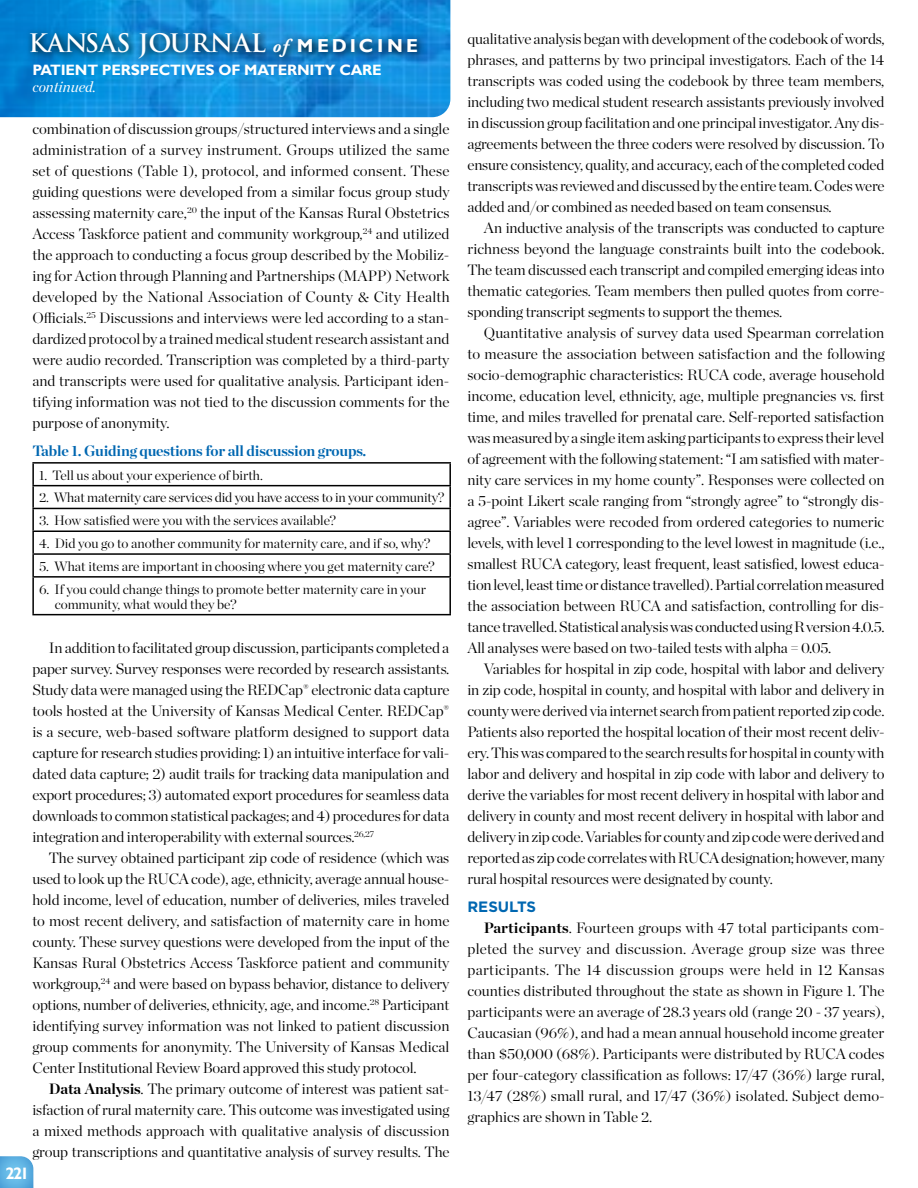
<style>
.page{position:relative;width:918px;height:1188px;background:#fff}
.page>*{position:absolute;margin:0;border:0;box-sizing:border-box;transform-origin:0 0}
.t1{font:700 24.9px "Trajan Pro";color:#fff}
.t2{font:700 16.5px "Gill Sans";color:#fff}
.t3{font:300 15px/21px "Chronicle Display";letter-spacing:-.01em;color:#000;text-align:justify}
.t4{font:700 15px "Chronicle Display";letter-spacing:-.01em;color:#0067b1}
.t5{font:700 15px "Gill Sans";letter-spacing:-.01em;color:#fff}
.t6{font:italic 15px "Chronicle Display";color:#fff}
.t7{font:700 15px "Gotham";color:#0067b1}
.t8{font:300 13.5px/15px "Chronicle Display";color:#000}
.s1{font-family:"Adobe Garamond Pro";font-style:italic;font-size:18.75px}
.s2{font-family:"Gill Sans";font-size:18.75px}
.s3{font-weight:700}
</style>
<div class="page">
<img style="left:0;top:0;width:450px;height:117px">
<svg style="left:0;top:1156px;width:34px;height:32px"></svg>
<svg style="left:26px;top:27px;width:402px;height:41px;background:#107abd"></svg>
<hr style="left:32px;top:462px;width:419px;height:2px;background:#000">
<hr style="left:32px;top:464px;width:2px;height:21px;background:#000">
<hr style="left:449px;top:464px;width:2px;height:21px;background:#000">
<hr style="left:32px;top:485px;width:419px;height:1px;background:#000">
<hr style="left:32px;top:486px;width:2px;height:22px;background:#000">
<hr style="left:449px;top:486px;width:2px;height:22px;background:#000">
<hr style="left:32px;top:508px;width:419px;height:1px;background:#000">
<hr style="left:32px;top:509px;width:2px;height:22px;background:#000">
<hr style="left:449px;top:509px;width:2px;height:22px;background:#000">
<hr style="left:32px;top:531px;width:419px;height:1px;background:#000">
<hr style="left:32px;top:532px;width:2px;height:21px;background:#000">
<hr style="left:449px;top:532px;width:2px;height:21px;background:#000">
<hr style="left:32px;top:553px;width:419px;height:2px;background:#000">
<hr style="left:32px;top:555px;width:2px;height:21px;background:#000">
<hr style="left:449px;top:555px;width:2px;height:21px;background:#000">
<hr style="left:32px;top:576px;width:419px;height:2px;background:#000">
<hr style="left:32px;top:578px;width:2px;height:36px;background:#000">
<hr style="left:449px;top:578px;width:2px;height:36px;background:#000">
<hr style="left:32px;top:614px;width:419px;height:1px;background:#000">
<h1 class="t1" style="left:28px;top:28px;width:391px">KANSAS JOURNAL <span class="s1">of</span> <span class="s2">M EDIC I N E</span></h1>
<p class="t5" style="left:32px;top:61px;width:351px">PATIENT PERSPECTIVES OF MATERNITY CARE</p>
<p class="t6" style="left:32px;top:75px;width:65px">continued.</p>
<p class="t3" style="left:32px;top:117px;width:419px">combination of discussion groups/structured interviews and a single administration of a survey instrument. Groups utilized the same set of questions (Table 1), protocol, and informed consent. These guiding questions were developed from a similar focus group study assessing maternity care,<sup>20</sup> the input of the Kansas Rural Obstetrics Access Taskforce patient and community workgroup,<sup>24</sup> and utilized the approach to conducting a focus group described by the Mobiliz&shy;ing for Action through Planning and Partnerships (MAPP) Network developed by the National Association of County &amp; City Health Officials.<sup>25</sup> Discussions and interviews were led according to a stan&shy;dardized protocol by a trained medical student research assistant and were audio recorded. Transcription was completed by a third-party and transcripts were used for qualitative analysis. Participant iden&shy;tifying information was not tied to the discussion comments for the purpose of anonymity.</p>
<p class="t4" style="left:32px;top:439px;width:335px">Table 1. Guiding questions for all discussion groups.</p>
<p class="t8" style="left:39px;top:466px;width:225px">1. Tell us about your experience of birth.</p>
<p class="t8" style="left:39px;top:489px;width:407px">2. What maternity care services did you have access to in your community?</p>
<p class="t8" style="left:39px;top:512px;width:298px">3. How satisfied were you with the services available?</p>
<p class="t8" style="left:39px;top:535px;width:393px">4. Did you go to another community for maternity care, and if so, why?</p>
<p class="t8" style="left:39px;top:558px;width:397px">5. What items are important in choosing where you get maternity care?</p>
<p class="t8" style="left:55px;top:580px;width:373px;text-indent:-16px">6. If you could change things to promote better maternity care in your community, what would they be?</p>
<p class="t3" style="left:32px;top:636px;width:419px;text-indent:16px">In addition to facilitated group discussion, participants completed a paper survey. Survey responses were recorded by research assistants.<br>Study data were managed using the REDCap® electronic data capture tools hosted at the University of Kansas Medical Center. REDCap® is a secure, web-based software platform designed to support data capture for research studies providing: 1) an intuitive interface for vali&shy;dated data capture; 2) audit trails for tracking data manipulation and export procedures; 3) automated export procedures for seamless data downloads to common statistical packages; and 4) procedures for data integration and interoperability with external sources.<sup>26,27</sup></p>
<p class="t3" style="left:32px;top:846px;width:419px;text-indent:17px">The survey obtained participant zip code of residence (which was used to look up the RUCA code), age, ethnicity, average annual house&shy;hold income, level of education, number of deliveries, miles traveled to most recent delivery, and satisfaction of maternity care in home county. These survey questions were developed from the input of the Kansas Rural Obstetrics Access Taskforce patient and community workgroup,<sup>24</sup> and were based on bypass behavior, distance to delivery options, number of deliveries, ethnicity, age, and income.<sup>28</sup> Participant identifying survey information was not linked to patient discussion group comments for anonymity. The University of Kansas Medical Center Institutional Review Board approved this study protocol.</p>
<p class="t3" style="left:32px;top:1077px;width:419px;text-indent:17px"><span class="s3">Data Analysis</span>. The primary outcome of interest was patient sat&shy;isfaction of rural maternity care. This outcome was investigated using a mixed methods approach with qualitative analysis of discussion group transcriptions and quantitative analysis of survey results. The</p>
<p class="t2" style="left:5px;top:1164px;width:25px">221</p>
<p class="t3" style="left:467px;top:27px;width:419px">qualitative analysis began with development of the codebook of words, phrases, and patterns by two principal investigators. Each of the 14 transcripts was coded using the codebook by three team members, including two medical student research assistants previously involved in discussion group facilitation and one principal investigator. Any dis&shy;agreements between the three coders were resolved by discussion. To ensure consistency, quality, and accuracy, each of the completed coded transcripts was reviewed and discussed by the entire team. Codes were added and/or combined as needed based on team consensus.</p>
<p class="t3" style="left:467px;top:216px;width:419px;text-indent:16px">An inductive analysis of the transcripts was conducted to capture richness beyond the language constraints built into the codebook.<br>The team discussed each transcript and compiled emerging ideas into thematic categories. Team members then pulled quotes from corre&shy;sponding transcript segments to support the themes.</p>
<p class="t3" style="left:467px;top:321px;width:419px;text-indent:16px">Quantitative analysis of survey data used Spearman correlation to measure the association between satisfaction and the following socio-demographic characteristics: RUCA code, average household income, education level, ethnicity, age, multiple pregnancies vs. first time, and miles travelled for prenatal care. Self-reported satisfaction was measured by a single item asking participants to express their level of agreement with the following statement: “I am satisfied with mater&shy;nity care services in my home county”. Responses were collected on a 5-point Likert scale ranging from “strongly agree” to “strongly dis&shy;agree”. Variables were recoded from ordered categories to numeric levels, with level 1 corresponding to the level lowest in magnitude (i.e., smallest RUCA category, least frequent, least satisfied, lowest educa&shy;tion level, least time or distance travelled). Partial correlation measured the association between RUCA and satisfaction, controlling for dis&shy;tance travelled. Statistical analysis was conducted using R version 4.0.5.<br>All analyses were based on two-tailed tests with alpha = 0.05.</p>
<p class="t3" style="left:467px;top:657px;width:419px;text-indent:16px">Variables for hospital in zip code, hospital with labor and delivery in zip code, hospital in county, and hospital with labor and delivery in county were derived via internet search from patient reported zip code.<br>Patients also reported the hospital location of their most recent deliv&shy;ery. This was compared to the search results for hospital in county with labor and delivery and hospital in zip code with labor and delivery to derive the variables for most recent delivery in hospital with labor and delivery in county and most recent delivery in hospital with labor and delivery in zip code. Variables for county and zip code were derived and reported as zip code correlates with RUCA designation; however, many rural hospital resources were designated by county.</p>
<p class="t7" style="left:467px;top:897px;width:70px">RESULTS</p>
<p class="t3" style="left:467px;top:916px;width:419px;text-indent:16px"><span class="s3">Participants</span>. Fourteen groups with 47 total participants com&shy;pleted the survey and discussion. Average group size was three participants. The 14 discussion groups were held in 12 Kansas counties distributed throughout the state as shown in Figure 1. The participants were an average of 28.3 years old (range 20 - 37 years), Caucasian (96%), and had a mean annual household income greater than $50,000 (68%). Participants were distributed by RUCA codes per four-category classification as follows: 17/47 (36%) large rural, 13/47 (28%) small rural, and 17/47 (36%) isolated. Subject demo&shy;graphics are shown in Table 2.</p>
</div>
